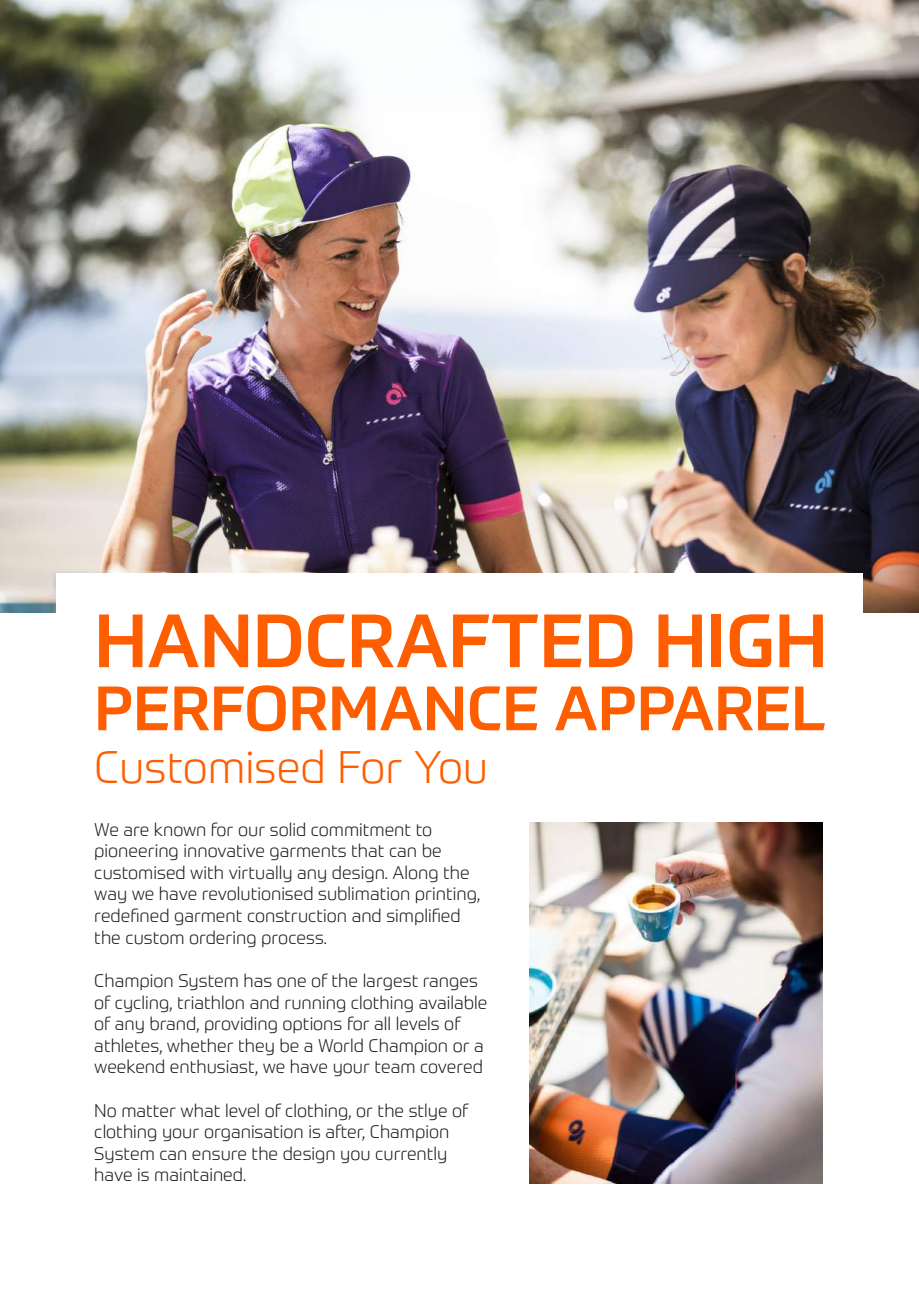
<style>
.page{position:relative;width:919px;height:1289px;background:#fff}
.page>*{position:absolute;margin:0;border:0;box-sizing:border-box;transform-origin:0 0}
.t1{font:500 73.95px "Prometo";color:#ff5e00}
.t2{font:500 61.35px "Prometo";color:#ff5e00}
.t3{font:300 44.85px "Prometo";color:#ff5e00}
.t4{font:300 18px/21.6px "Prometo";color:#231f20}
</style>
<div class="page">
<img style="left:0;top:0;width:918px;height:612px">
<div style="left:56px;top:573px;width:806px;height:86px;background:#fff"></div>
<img style="left:529px;top:822px;width:293px;height:361px">
<h1 class="t1" style="left:94px;top:595px;width:734px">HANDCRAFTED HIGH</h1>
<h2 class="t2" style="left:94px;top:670px;width:733px">PERFORMANCE APPAREL</h2>
<h3 class="t3" style="left:94px;top:740px;width:395px">Customised For You</h3>
<p class="t4" style="left:94px;top:818px;width:387px">We are known for our solid commitment to pioneering innovative garments that can be customised with virtually any design. Along the way we have revolutionised sublimation printing, redefined garment construction and simplified the custom ordering process.</p>
<p class="t4" style="left:94px;top:969px;width:394px">Champion System has one of the largest ranges of cycling, triathlon and running clothing available of any brand, providing options for all levels of athletes, whether they be a World Champion or a weekend enthusiast, we have your team covered</p>
<p class="t4" style="left:94px;top:1099px;width:375px">No matter what level of clothing, or the stlye of clothing your organisation is after, Champion System can ensure the design you currently have is maintained.</p>
</div>
